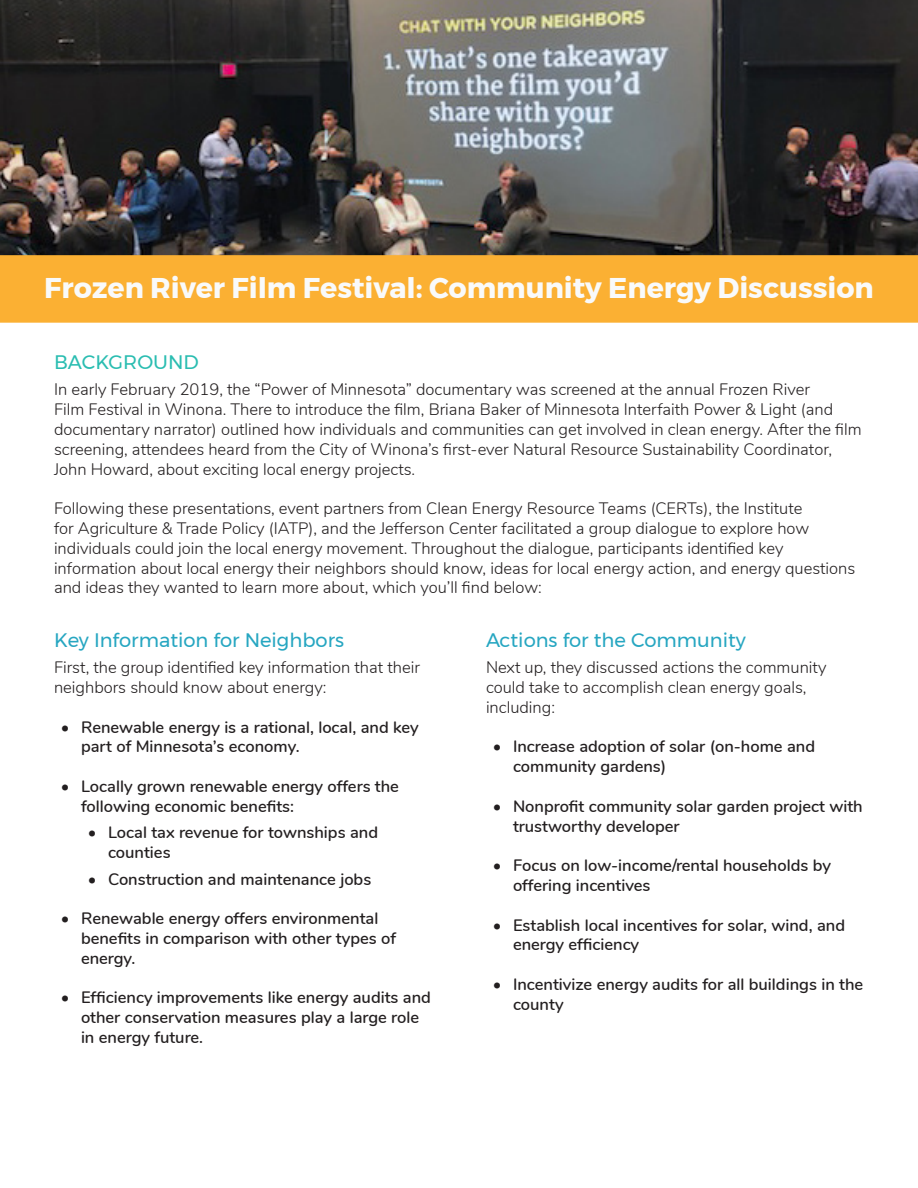
<style>
.page{position:relative;width:918px;height:1188px;background:#fff}
.page>*{position:absolute;margin:0;border:0;box-sizing:border-box;transform-origin:0 0}
.t1{font:700 28.5px "Montserrat";color:#f9fafa}
.t2{font:19.5px "Montserrat";color:#26a6c1}
.t3{font:19.5px "Montserrat";color:#2abdb1}
.t4{font:300 16.5px/19.8px "Nunito";color:#231f20}
.t5{font:600 16.5px/19.8px "Nunito";color:#231f20}
</style>
<div class="page">
<img style="left:0;top:0;width:918px;height:255px">
<div style="left:0;top:255px;width:918px;height:68px;background:#fbb033"></div>
<p class="t1" style="left:44px;top:265px;width:831px">Frozen River Film Festival: Community Energy Discussion</p>
<p class="t3" style="left:54px;top:347px;width:146px">BACKGROUND</p>
<p class="t4" style="left:54px;top:379px;width:809px">In early February 2019, the “Power of Minnesota” documentary was screened at the annual Frozen River<br>Film Festival in Winona. There to introduce the film, Briana Baker of Minnesota Interfaith Power &amp; Light (and documentary narrator) outlined how individuals and communities can get involved in clean energy. After the film screening, attendees heard from the City of Winona’s first-ever Natural Resource Sustainability Coordinator, John Howard, about exciting local energy projects.</p>
<p class="t4" style="left:54px;top:498px;width:803px">Following these presentations, event partners from Clean Energy Resource Teams (CERTs), the Institute<br>for Agriculture &amp; Trade Policy (IATP), and the Jefferson Center facilitated a group dialogue to explore how individuals could join the local energy movement. Throughout the dialogue, participants identified key information about local energy their neighbors should know, ideas for local energy action, and energy questions and ideas they wanted to learn more about, which you’ll find below:</p>
<p class="t2" style="left:54px;top:625px;width:292px">Key Information for Neighbors</p>
<p class="t4" style="left:54px;top:657px;width:367px">First, the group identified key information that their neighbors should know about energy:</p>
<p class="t5" style="left:81px;top:716px;width:339px;text-indent:-20px">• Renewable energy is a rational, local, and key part of Minnesota’s economy.</p>
<p class="t5" style="left:81px;top:775px;width:320px;text-indent:-20px">• Locally grown renewable energy offers the following economic benefits:</p>
<p class="t5" style="left:108px;top:822px;width:272px;text-indent:-20px">• Local tax revenue for townships and counties</p>
<p class="t5" style="left:88px;top:868px;width:285px">• Construction and maintenance jobs</p>
<p class="t5" style="left:81px;top:908px;width:317px;text-indent:-20px">• Renewable energy offers environmental benefits in comparison with other types of energy.</p>
<p class="t5" style="left:81px;top:987px;width:351px;text-indent:-20px">• Efficiency improvements like energy audits and other conservation measures play a large role in energy future.</p>
<p class="t2" style="left:486px;top:625px;width:261px">Actions for the Community</p>
<p class="t4" style="left:486px;top:657px;width:342px">Next up, they discussed actions the community could take to accomplish clean energy goals, including:</p>
<p class="t5" style="left:513px;top:736px;width:304px;text-indent:-20px">• Increase adoption of solar (on-home and community gardens)</p>
<p class="t5" style="left:513px;top:795px;width:351px;text-indent:-20px">• Nonprofit community solar garden project with trustworthy developer</p>
<p class="t5" style="left:513px;top:855px;width:320px;text-indent:-20px">• Focus on low-income/rental households by offering incentives</p>
<p class="t5" style="left:513px;top:914px;width:334px;text-indent:-20px">• Establish local incentives for solar, wind, and energy efficiency</p>
<p class="t5" style="left:513px;top:973px;width:352px;text-indent:-20px">• Incentivize energy audits for all buildings in the county</p>
</div>
